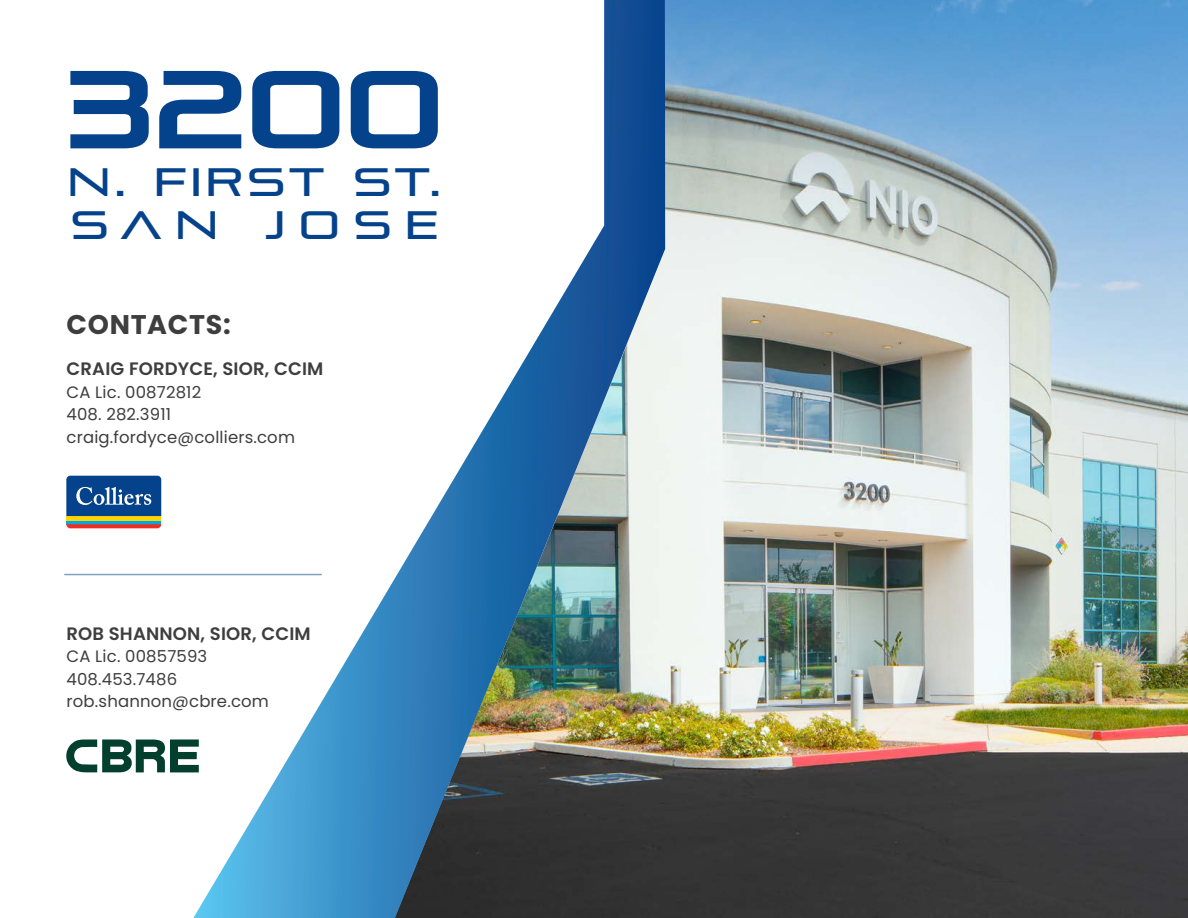
<style>
.page{position:relative;width:1188px;height:918px;background:#fff}
.page>*{position:absolute;margin:0;border:0;box-sizing:border-box;transform-origin:0 0}
.t1{font:700 109.95px "Pirulen Rg";color:#05428c}
.t2{font:39.45px/42.3px "Pirulen Rg";letter-spacing:.22em;color:#05428c}
.t3{font:700 27px "Poppins";letter-spacing:.025em;color:#3e3e3f}
.t4{font:600 18px "Poppins";letter-spacing:.01em;color:#3e3e3f}
.t5{font:16.5px/22.5px "Poppins";letter-spacing:.01em;color:#3e3e3f}
</style>
<div class="page">
<svg style="left:66px;top:739px;width:127px;height:33px"></svg>
<img style="left:665px;top:0;width:523px;height:918px">
<svg style="left:193px;top:0;width:472px;height:918px"></svg>
<hr style="left:65px;top:574px;width:256px;height:1px;background:#05428c">
<svg style="left:65px;top:474px;width:98px;height:56px"></svg>
<svg style="left:66px;top:520px;width:95px;height:4px"></svg>
<hr style="left:66px;top:516px;width:95px;height:4px;background:#fed503">
<svg style="left:66px;top:524px;width:95px;height:4px"></svg>
<svg style="left:66px;top:476px;width:95px;height:40px;background:#215798"></svg>
<p class="t1" style="left:65px;top:43px;width:381px">3200</p>
<p class="t2" style="left:68px;top:161px;width:374px">N. FIRST ST.<br>SAN JOSE</p>
<p class="t3" style="left:67px;top:309px;width:166px">CONTACTS:</p>
<p class="t4" style="left:67px;top:358px;width:258px">CRAIG FORDYCE, SIOR, CCIM</p>
<p class="t5" style="left:67px;top:381px;width:230px">CA Lic. 00872812<br>408. 282.3911 craig.fordyce@colliers.com</p>
<p class="t4" style="left:67px;top:623px;width:246px">ROB SHANNON, SIOR, CCIM</p>
<p class="t5" style="left:67px;top:645px;width:204px">CA Lic. 00857593<br>408.453.7486 rob.shannon@cbre.com</p>
</div>
